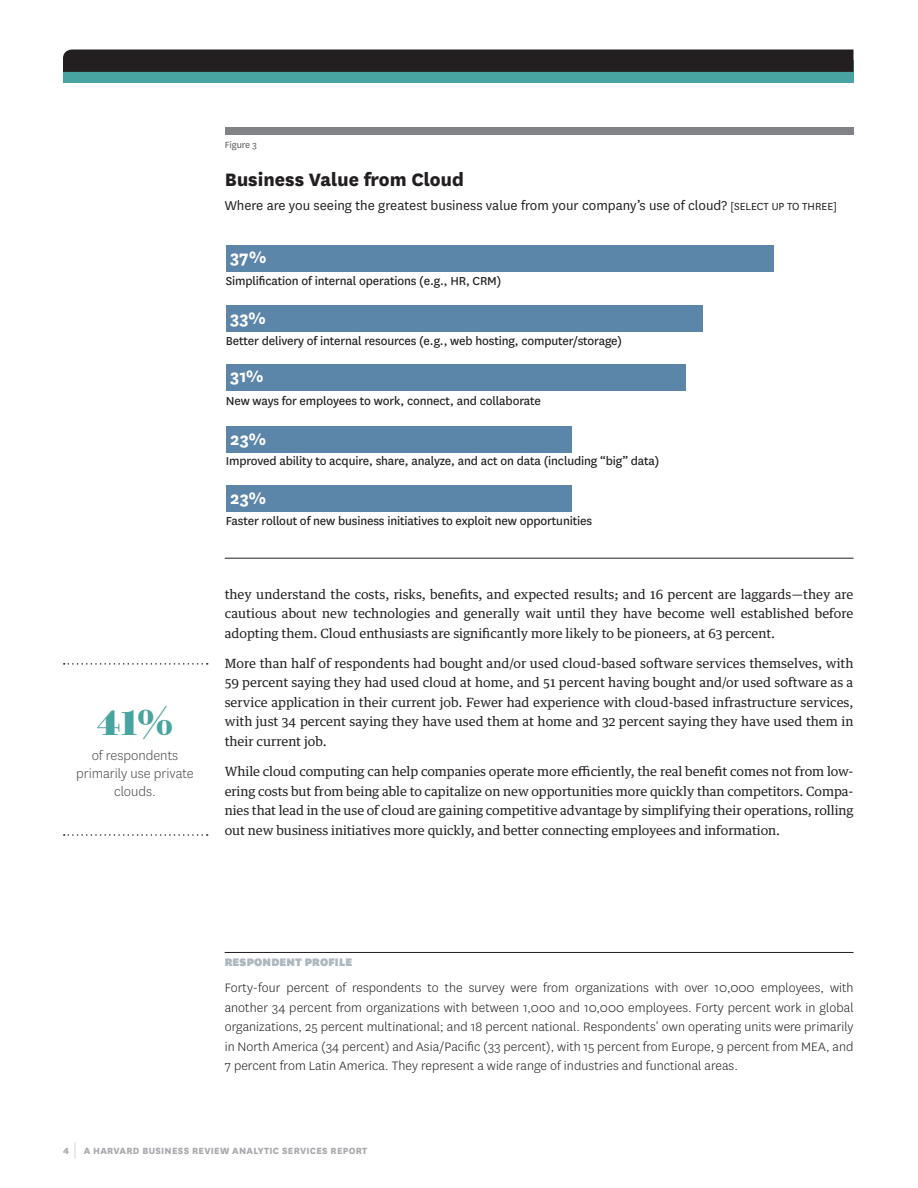
<style>
.page{position:relative;width:918px;height:1188px;background:#fff}
.page>*{position:absolute;margin:0;border:0;box-sizing:border-box;transform-origin:0 0}
.t1{font:900 42px "Brunel Deck";color:#48a4a0}
.t2{font:800 21px "National HBR";color:#231f20}
.t3{font:700 19.5px "National HBR";color:#fff}
.t4{font:15px "National HBR";color:#231f20}
.t5{font:300 15px/18px "National HBR";color:#4b4c4d;text-align:center}
.Sponsor_Letter_Text{font:300 14.25px/19.5px "National HBR";letter-spacing:.005em;color:#231f20;text-align:justify}
.t6{font:13.5px "National HBR";letter-spacing:-.01em;color:#231f20}
.body_no_indent{font:12.75px/19.5px "Guardian Text Egyp HBR";color:#231f20;text-align:justify}
.c-head{font:900 12.75px "National HBR";letter-spacing:.015em;color:#acb7be}
.t7{font:800 10.5px "National HBR";letter-spacing:.025em;color:#a8a9ad}
.t8{font:10.5px "National HBR";color:#57585a}
.s1{font-size:12px}
.s2{font-weight:100;font-size:22.5px}
</style>
<div class="page">
<div style="left:63px;top:61px;width:791px;height:22px;background:#48a4a0"></div>
<div style="left:63px;top:50px;width:791px;height:22px;background:#231f20"></div>
<hr style="left:225px;top:952px;width:629px;height:1px;background:#231f20">
<div style="left:225px;top:127px;width:629px;height:8px;background:#808285"></div>
<div style="left:226px;top:245px;width:548px;height:27px;background:#5b85a9"></div>
<div style="left:226px;top:305px;width:476px;height:27px;background:#5b85a9"></div>
<div style="left:226px;top:364px;width:460px;height:27px;background:#5b85a9"></div>
<div style="left:226px;top:426px;width:345px;height:27px;background:#5b85a9"></div>
<div style="left:226px;top:485px;width:345px;height:27px;background:#5b85a9"></div>
<hr style="left:225px;top:558px;width:629px;height:1px;background:#231f20">
<svg style="left:64px;top:663px;width:144px;height:2px"></svg>
<svg style="left:64px;top:834px;width:144px;height:2px"></svg>
<p class="t8" style="left:225px;top:138px;width:34px">Figure 3</p>
<p class="t2" style="left:225px;top:164px;width:241px">Business Value from Cloud</p>
<p class="t4" style="left:225px;top:196px;width:614px">Where are you seeing the greatest business value from your company’s use of cloud? <span class="s1">[SELECT UP TO THREE]</span></p>
<p class="t3" style="left:230px;top:243px;width:38px">37%</p>
<p class="t6" style="left:226px;top:272px;width:277px">Simplification of internal operations (e.g., HR, CRM)</p>
<p class="t3" style="left:230px;top:304px;width:37px">33%</p>
<p class="t6" style="left:226px;top:332px;width:398px">Better delivery of internal resources (e.g., web hosting, computer/storage)</p>
<p class="t3" style="left:230px;top:363px;width:35px">31%</p>
<p class="t6" style="left:226px;top:392px;width:317px">New ways for employees to work, connect, and collaborate</p>
<p class="t3" style="left:230px;top:425px;width:37px">23%</p>
<p class="t6" style="left:226px;top:452px;width:435px">Improved ability to acquire, share, analyze, and act on data (including “big” data)</p>
<p class="t3" style="left:230px;top:484px;width:37px">23%</p>
<p class="t1" style="left:97px;top:696px;width:77px">41%</p>
<p class="t5" style="left:76px;top:746px;width:119px">of respondents primarily use private clouds.</p>
<p class="t6" style="left:226px;top:512px;width:368px">Faster rollout of new business initiatives to exploit new opportunities</p>
<p class="body_no_indent" style="left:225px;top:583px;width:630px">they understand the costs, risks, benefits, and expected results; and 16 percent are laggards—they are cautious about new technologies and generally wait until they have become well established before adopting them. Cloud enthusiasts are significantly more likely to be pioneers, at 63 percent.</p>
<p class="body_no_indent" style="left:225px;top:652px;width:630px">More than half of respondents had bought and/or used cloud-based software services themselves, with 59 percent saying they had used cloud at home, and 51 percent having bought and/or used software as a service application in their current job. Fewer had experience with cloud-based infrastructure services, with just 34 percent saying they have used them at home and 32 percent saying they have used them in their current job.</p>
<p class="body_no_indent" style="left:225px;top:761px;width:630px">While cloud computing can help companies operate more efficiently, the real benefit comes not from low&shy;ering costs but from being able to capitalize on new opportunities more quickly than competitors. Compa&shy;nies that lead in the use of cloud are gaining competitive advantage by simplifying their operations, rolling out new business initiatives more quickly, and better connecting employees and information.</p>
<p class="c-head" style="left:225px;top:953px;width:129px">RESPONDENT PROFILE</p>
<p class="Sponsor_Letter_Text" style="left:225px;top:978px;width:630px">Forty-four percent of respondents to the survey were from organizations with over 10,000 employees, with another 34 percent from organizations with between 1,000 and 10,000 employees. Forty percent work in global organizations, 25 percent multinational; and 18 percent national. Respondents’ own operating units were primarily in North America (34 percent) and Asia/Pacific (33 percent), with 15 percent from Europe, 9 percent from MEA, and 7 percent from Latin America. They represent a wide range of industries and functional areas.</p>
<p class="t7" style="left:63px;top:1143px;width:306px">4 <span class="s2">|</span> A HARVARD BUSINESS REVIEW ANALYTIC SERVICES REPORT</p>
</div>
